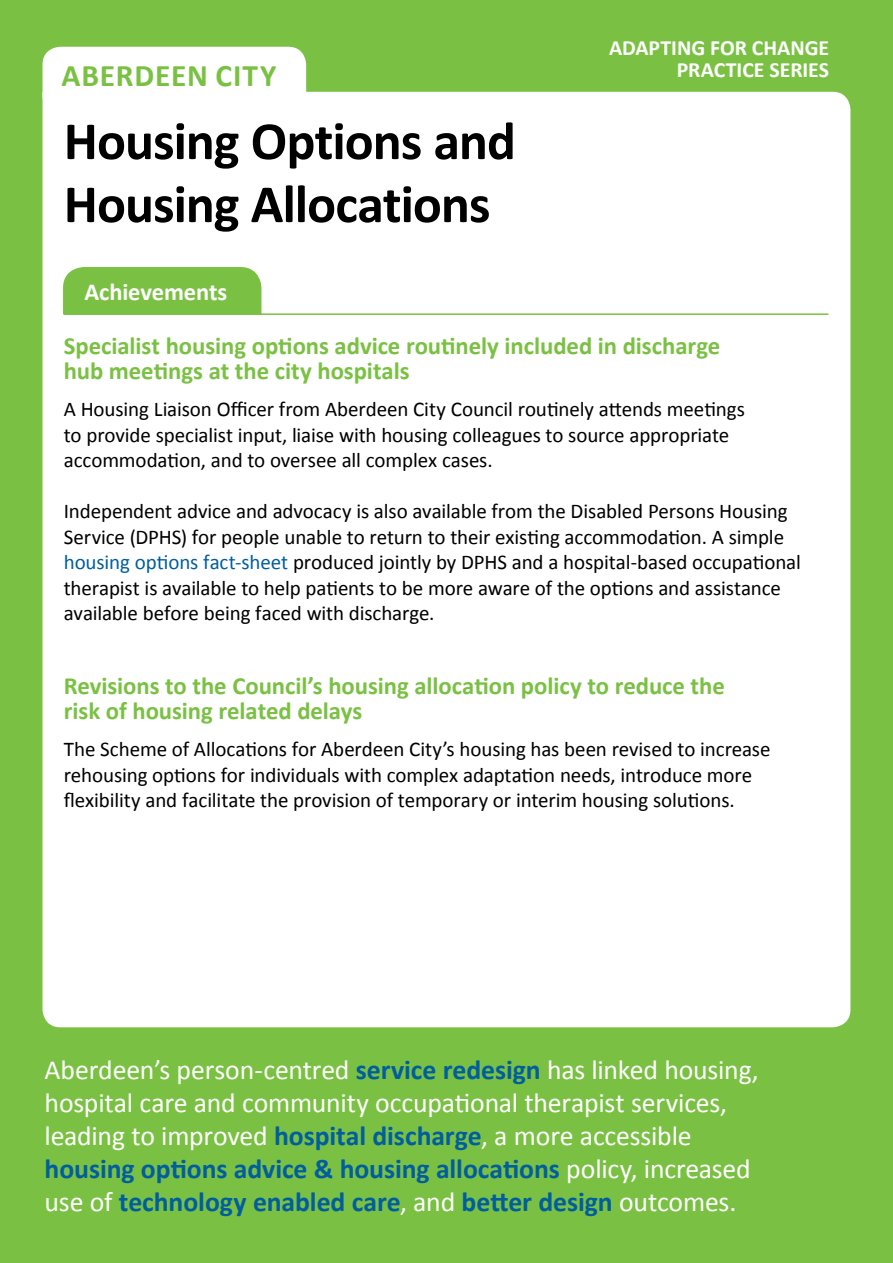
<style>
.page{position:relative;width:893px;height:1263px;background:#7ac143}
.page>*{position:absolute;margin:0;border:0;box-sizing:border-box;transform-origin:0 0}
.t1{font:700 54px/63px "Calibri";letter-spacing:-.02em;color:#000}
.t2{font:700 31.5px "Calibri";letter-spacing:.025em;color:#7ac143}
.t3{font:27.75px/33px "Calibri";letter-spacing:-.005em;color:#fff}
.t4{font:700 24.75px/25.5px "Calibri";letter-spacing:-.005em;color:#7ac143}
.t5{font:700 24.45px "Calibri";letter-spacing:-.005em;color:#fff}
.t6{font:700 21.75px "Calibri";color:#fff}
.t7{font:21px/25.5px "Calibri";letter-spacing:-.005em;color:#000}
.s1{color:#005e9e}
.s2{font-weight:700;color:#005e9e}
</style>
<div class="page">
<div style="left:43px;top:47px;width:263px;height:67px;background:#fff;border-radius:18px"></div>
<div style="left:43px;top:92px;width:807px;height:935px;background:#fff"></div>
<svg style="left:63px;top:267px;width:198px;height:47px"></svg>
<hr style="left:64px;top:313px;width:764px;height:2px;background:#7ac143">
<p class="t6" style="left:609px;top:34px;width:222px">ADAPTING FOR CHANGE</p>
<p class="t2" style="left:62px;top:55px;width:216px">ABERDEEN CITY</p>
<p class="t6" style="left:677px;top:55px;width:154px">PRACTICE SERIES</p>
<p class="t1" style="left:64px;top:110px;width:454px">Housing Options and<br>Housing Allocations</p>
<p class="t5" style="left:84px;top:276px;width:145px">Achievements</p>
<p class="t4" style="left:64px;top:333px;width:658px">Specialist housing options advice routinely included in discharge hub meetings at the city hospitals</p>
<p class="t7" style="left:64px;top:396px;width:683px">A Housing Liaison Officer from Aberdeen City Council routinely attends meetings to provide specialist input, liaise with housing colleagues to source appropriate accommodation, and to oversee all complex cases.</p>
<p class="t7" style="left:64px;top:498px;width:738px">Independent advice and advocacy is also available from the Disabled Persons Housing Service (DPHS) for people unable to return to their existing accommodation. A simple <span class="s1">housing options fact-sheet</span> produced jointly by DPHS and a hospital-based occupational therapist is available to help patients to be more aware of the options and assistance available before being faced with discharge.</p>
<p class="t4" style="left:64px;top:673px;width:663px">Revisions to the Council’s housing allocation policy to reduce the risk of housing related delays</p>
<p class="t7" style="left:64px;top:736px;width:708px">The Scheme of Allocations for Aberdeen City’s housing has been revised to increase rehousing options for individuals with complex adaptation needs, introduce more flexibility and facilitate the provision of temporary or interim housing solutions.</p>
<p class="t3" style="left:45px;top:1053px;width:716px">Aberdeen’s person-centred <span class="s2">service redesign</span> has linked housing, hospital care and community occupational therapist services, leading to improved <span class="s2">hospital discharge</span>, a more accessible <span class="s2">housing options advice &amp; housing allocations</span> policy, increased use of <span class="s2">technology enabled care</span>, and <span class="s2">better design</span> outcomes.</p>
</div>
